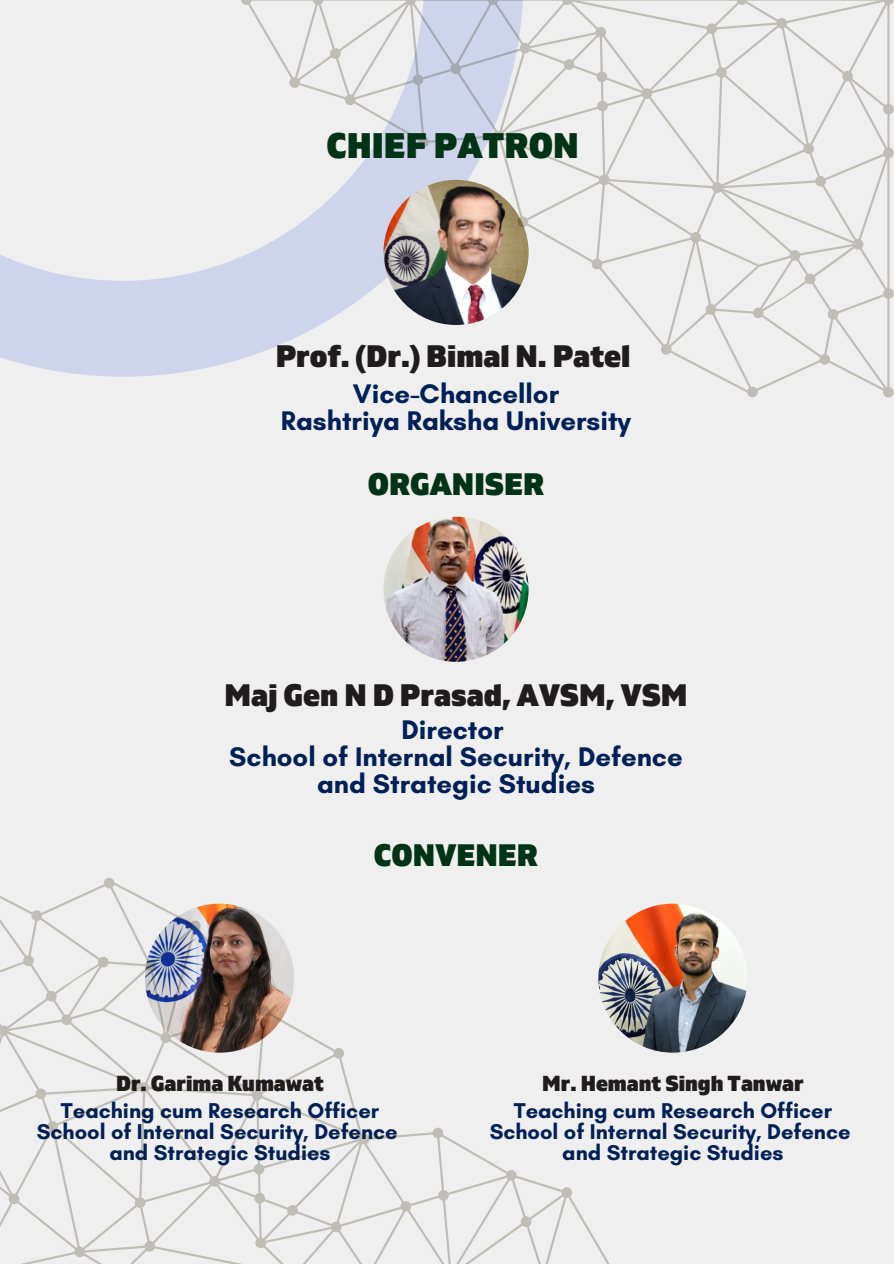
<style>
.page{position:relative;width:894px;height:1264px;background:#fff}
.page>*{position:absolute;margin:0;border:0;box-sizing:border-box;transform-origin:0 0}
.t1{font:900 35.55px "Gilam";color:#013316}
.t2{font:900 31.05px "Gilam";color:#1e1c1c}
.t3{font:900 31.05px "Gilam";color:#013316}
.t4{font:700 27.45px/27px "Glacial Indifference";color:#002057;text-align:center}
.t5{font:700 21.75px "Glacial Indifference";color:#002057}
.t6{font:900 21.75px "Gilam";color:#1e1c1c}
</style>
<div class="page">
<div style="left:0;top:0;width:893px;height:1263px;background:#efefef"></div>
<svg style="left:0;top:255px;width:244px;height:121px;fill:#ced5eb"></svg>
<img style="left:383px;top:516px;width:145px;height:145px;border-radius:50%">
<img style="left:598px;top:903px;width:149px;height:149px;border-radius:50%">
<svg style="left:244px;top:0;width:243px;height:358px"></svg>
<svg style="left:429px;top:0;width:25px;height:110px;background:#cbd2e7"></svg>
<svg style="left:454px;top:0;width:33px;height:149px;background:#cad1e6"></svg>
<svg style="left:241px;top:0;width:11px;height:5px"></svg>
<svg style="left:450px;top:63px;width:11px;height:11px"></svg>
<svg style="left:289px;top:0;width:140px;height:147px"></svg>
<svg style="left:487px;top:0;width:406px;height:397px"></svg>
<svg style="left:572px;top:928px;width:45px;height:335px"></svg>
<svg style="left:369px;top:1134px;width:38px;height:129px"></svg>
<svg style="left:400px;top:1200px;width:11px;height:11px"></svg>
<svg style="left:432px;top:1127px;width:140px;height:136px"></svg>
<svg style="left:0;top:878px;width:369px;height:385px"></svg>
<h3 class="t1" style="left:326px;top:124px;width:254px">CHIEF PATRON</h3>
<h4 class="t2" style="left:275px;top:338px;width:356px">Prof. (Dr.) Bimal N. Patel</h4>
<h2 class="t4" style="left:281px;top:380px;width:351px">Vice-Chancellor<br>Rashtriya Raksha University</h2>
<p class="t3" style="left:367px;top:466px;width:178px">ORGANISER</p>
<h3 class="t2" style="left:224px;top:676px;width:464px">Maj Gen N D Prasad, AVSM, VSM</h3>
<h4 class="t4" style="left:229px;top:715px;width:455px">Director<br>School of Internal Security, Defence and Strategic Studies</h4>
<h2 class="t3" style="left:374px;top:836px;width:166px">CONVENER</h2>
<p class="t6" style="left:116px;top:1070px;width:209px">Dr. Garima Kumawat</p>
<p class="t6" style="left:542px;top:1070px;width:263px">Mr. Hemant Singh Tanwar</p>
<p class="t5" style="left:513px;top:1096px;width:319px">Teaching cum Research Officer</p>
<p class="t5" style="left:489px;top:1118px;width:362px">School of Internal Security, Defence</p>
<p class="t5" style="left:562px;top:1139px;width:223px">and Strategic Studies</p>
<p class="t5" style="left:61px;top:1096px;width:319px">Teaching cum Research Officer</p>
<p class="t5" style="left:37px;top:1118px;width:362px">School of Internal Security, Defence</p>
<p class="t5" style="left:109px;top:1139px;width:223px">and Strategic Studies</p>
</div>
